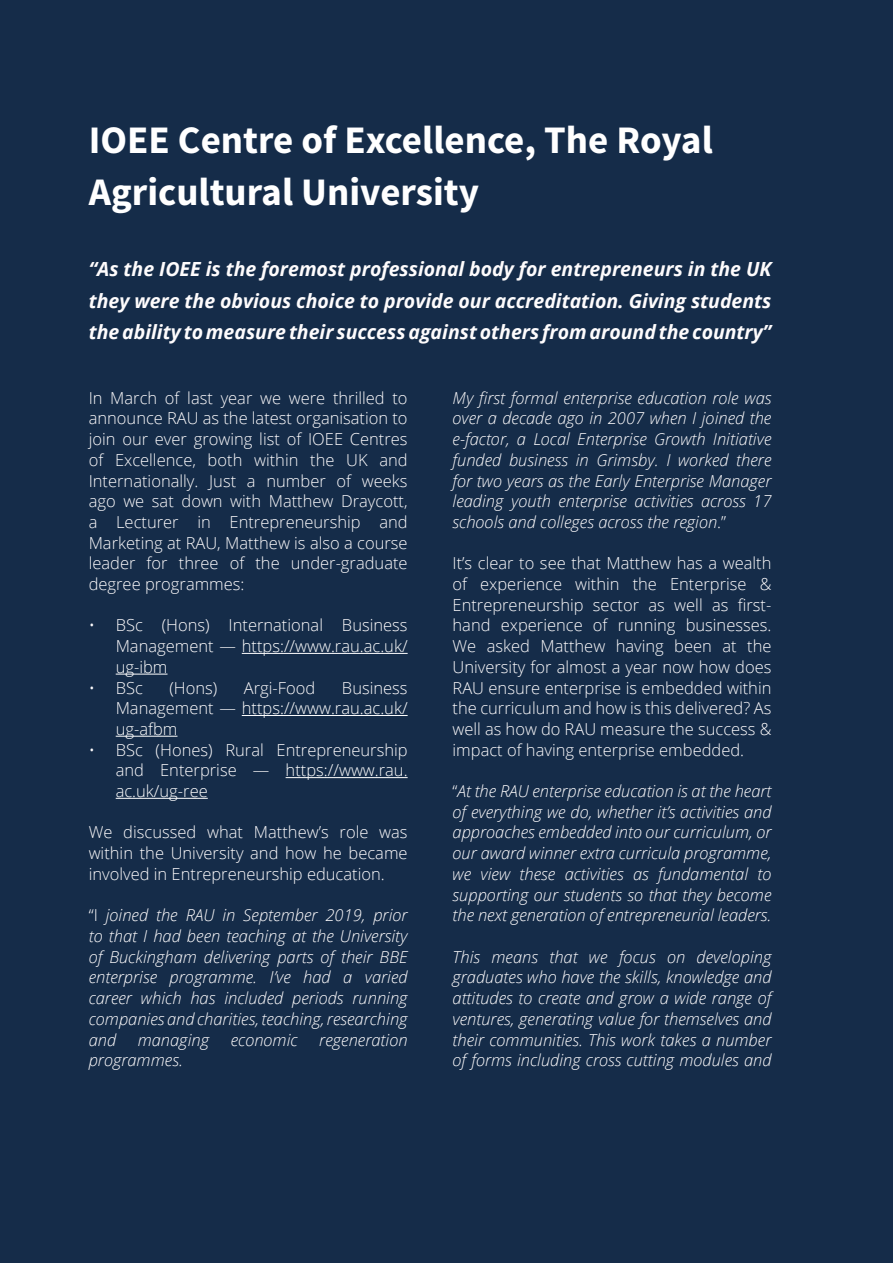
<style>
.page{position:relative;width:893px;height:1263px;background:#152c49}
.page>*{position:absolute;margin:0;border:0;box-sizing:border-box;transform-origin:0 0}
.t1{font:700 39px/52.5px "Source Sans Pro";color:#fff}
.Body_Text{font:italic 700 19.5px/31.5px "Open Sans";color:#fefcfd;text-align:justify}
.Body_Text-2{font:italic 300 16.5px/20.7px "Open Sans";color:#fefcfd;text-align:justify}
.Body_Text-3{font:300 16.5px/20.7px "Open Sans";color:#fefcfd;text-align:justify}
.t2{font:300 16.5px/20.7px "Open Sans";color:#fff;text-align:justify}
.s1{color:#fff}
.s2{color:#fefcfd}
.s3{font-style:normal}
</style>
<div class="page">
<hr style="left:242px;top:653px;width:166px;height:1px;background:#fff">
<hr style="left:116px;top:674px;width:51px;height:1px;background:#fff">
<hr style="left:242px;top:715px;width:166px;height:1px;background:#fff">
<hr style="left:116px;top:736px;width:61px;height:1px;background:#fff">
<hr style="left:286px;top:777px;width:122px;height:1px;background:#fff">
<hr style="left:116px;top:798px;width:92px;height:1px;background:#fff">
<p class="t1" style="left:89px;top:115px;width:626px">IOEE Centre of Excellence, The Royal<br>Agricultural University</p>
<p class="Body_Text" style="left:89px;top:253px;width:684px">“As the IOEE is the foremost professional body for entrepreneurs in the UK they were the obvious choice to provide our accreditation. Giving students the ability to measure their success against others from around the country”</p>
<p class="Body_Text-3" style="left:89px;top:387px;width:320px">In March of last year we were thrilled to announce RAU as the latest organisation to join our ever growing list of IOEE Centres of Excellence, both within the UK and Internationally. Just a number of weeks ago we sat down with Matthew Draycott, a Lecturer in Entrepreneurship and Marketing at RAU, Matthew is also a course leader for three of the under-graduate degree programmes:</p>
<p class="Body_Text-3" style="left:116px;top:615px;width:293px;text-indent:-27px">• BSc (Hons) International Business Management — <span class="s1">https://www.rau.ac.uk/ ug-ibm</span></p>
<p class="Body_Text-3" style="left:89px;top:677px;width:56px">• BSc</p>
<p class="Body_Text-3" style="left:169px;top:677px;width:49px">(Hons)</p>
<p class="Body_Text-3" style="left:244px;top:677px;width:73px">Argi-Food</p>
<p class="t2" style="left:116px;top:677px;width:293px;text-indent:226px"><span class="s2">Business Management —</span> https://www.rau.ac.uk/ ug-afbm</p>
<p class="Body_Text-3" style="left:116px;top:739px;width:293px;text-indent:-27px">• BSc (Hones) Rural Entrepreneurship and Enterprise — <span class="s1">https://www.rau. ac.uk/ug-ree</span></p>
<p class="Body_Text-3" style="left:89px;top:822px;width:320px">We discussed what Matthew’s role was within the University and how he became involved in Entrepreneurship education.</p>
<p class="Body_Text-2" style="left:89px;top:904px;width:320px"><span class="s3">“I</span> joined the RAU in September 2019, prior to that I had been teaching at the University of Buckingham delivering parts of their BBE enterprise programme. I’ve had a varied career which has included periods running companies and charities, teaching, researching and</p>
<p class="Body_Text-2" style="left:138px;top:1028px;width:73px">managing</p>
<p class="Body_Text-2" style="left:231px;top:1028px;width:69px">economic</p>
<p class="Body_Text-2" style="left:319px;top:1028px;width:90px">regeneration</p>
<p class="Body_Text-2" style="left:89px;top:1049px;width:96px">programmes.</p>
<p class="Body_Text-2" style="left:453px;top:387px;width:320px">My first formal enterprise education role was over a decade ago in 2007 when I joined the e-factor, a Local Enterprise Growth Initiative funded business in Grimsby. I worked there for two years as the Early Enterprise Manager leading youth enterprise activities across 17 schools and colleges across the region<span class="s3">.”</span></p>
<p class="Body_Text-3" style="left:453px;top:553px;width:320px">It’s clear to see that Matthew has a wealth of experience within the Enterprise &amp; Entrepreneurship sector as well as first&shy;hand experience of running businesses.<br>We asked Matthew having been at the University for almost a year now how does RAU ensure enterprise is embedded within the curriculum and how is this delivered? As well as how do RAU measure the success &amp; impact of having enterprise embedded.</p>
<p class="Body_Text-2" style="left:453px;top:780px;width:320px"><span class="s3">“</span>At the RAU enterprise education is at the heart of everything we do, whether it’s activities and approaches embedded into our curriculum, or our award winner extra curricula programme, we view these activities as fundamental to supporting our students so that they become the next generation of entrepreneurial leaders.</p>
<p class="Body_Text-2" style="left:453px;top:946px;width:320px">This means that we focus on developing graduates who have the skills, knowledge and attitudes to create and grow a wide range of ventures, generating value for themselves and their communities. This work takes a number of forms including cross cutting modules and</p>
</div>
